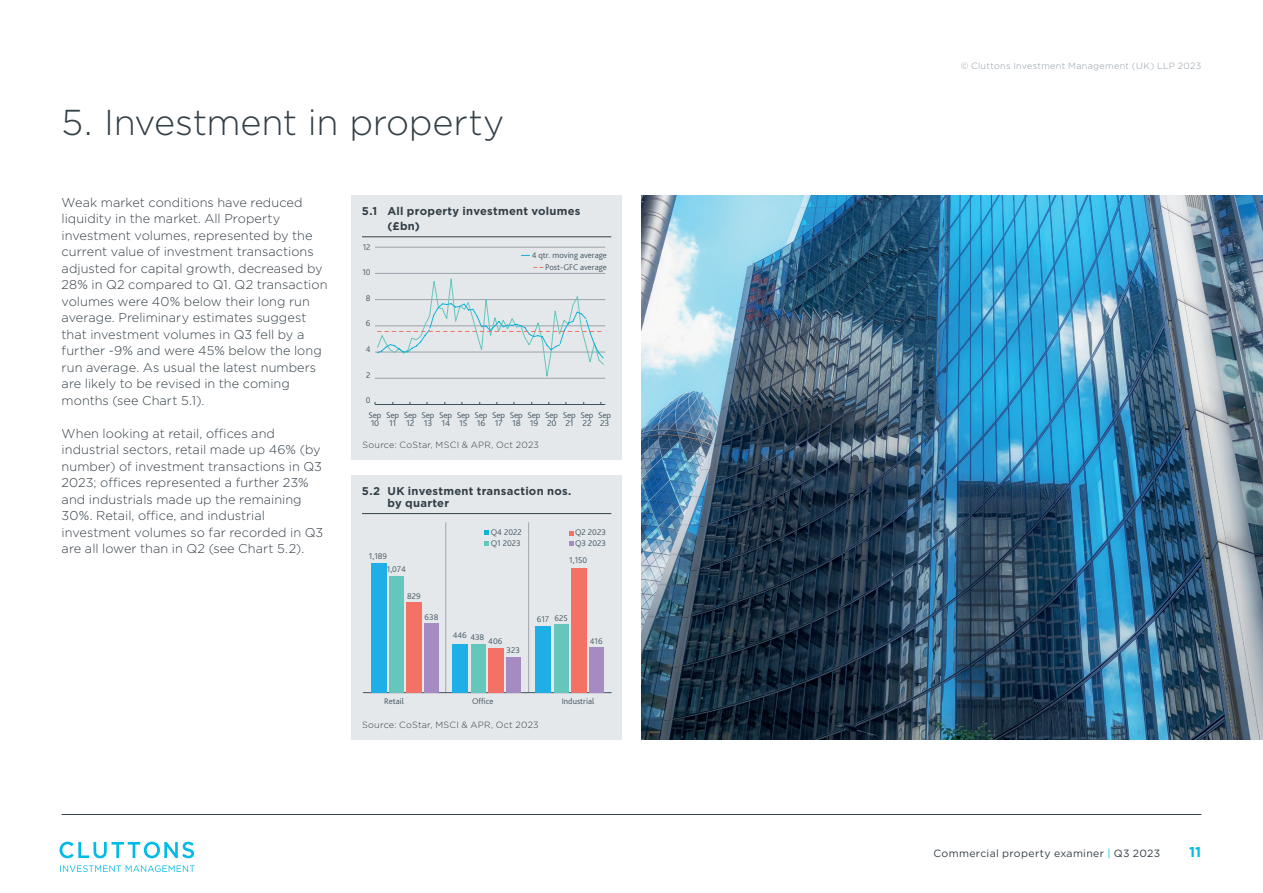
<style>
.page{position:relative;width:1263px;height:893px;background:#fff}
.page>*{position:absolute;margin:0;border:0;box-sizing:border-box;transform-origin:0 0}
.t1{font:300 36px "Gotham";letter-spacing:-.005em;color:#333f47}
.t2{font:700 14.25px "Gotham";color:#00bbe6}
.t3{font:300 12.75px/16.5px "Gotham";color:#333f47}
.t4{font:700 11.25px/15px "Gotham";letter-spacing:.02em;color:#333f47}
.t5{font:10.5px "Gotham";letter-spacing:.035em;color:#333f47}
.t6{font:300 9px "Gotham";letter-spacing:.03em;color:#333f47}
.t7{font:300 9px "Gotham";letter-spacing:.04em;color:#8e99a2}
.t8{font:300 8.7px/8.2px "Bliss 2";letter-spacing:-.02em;color:#3f535e;scale:1.07 1}
.t9{font:300 8.7px/12px "Bliss 2";color:#3f535e;text-align:right}
.t10{font:300 8.7px "Bliss 2";letter-spacing:-.02em;color:#3f535e}
.t11{font:300 8.55px/10.9px "Bliss 2";color:#3f535e}
.s1{color:#00bbe6}
</style>
<div class="page">
<div style="left:351px;top:196px;width:271px;height:264px;background:#e5e8eb"></div>
<hr style="left:362px;top:237px;width:249px;height:1px;background:#333f47">
<hr style="left:375px;top:247px;width:230px;height:1px;background:#9ba2aa">
<hr style="left:375px;top:404px;width:230px;height:1px;background:#3f535e">
<svg style="left:375px;top:267px;width:230px;height:112px"></svg>
<div style="left:351px;top:475px;width:271px;height:265px;background:#e5e8eb"></div>
<hr style="left:362px;top:513px;width:249px;height:1px;background:#333f47">
<hr style="left:445px;top:522px;width:1px;height:171px;background:#a0a5ad">
<hr style="left:528px;top:522px;width:1px;height:171px;background:#a0a5ad">
<svg style="left:485px;top:530px;width:4px;height:5px"></svg>
<svg style="left:485px;top:541px;width:4px;height:5px"></svg>
<svg style="left:569px;top:531px;width:4px;height:4px"></svg>
<hr style="left:363px;top:692px;width:249px;height:1px;background:#3f535e">
<svg style="left:569px;top:541px;width:4px;height:5px"></svg>
<div style="left:536px;top:626px;width:15px;height:67px;background:#1dafe5"></div>
<div style="left:453px;top:644px;width:15px;height:49px;background:#1dafe5"></div>
<div style="left:371px;top:563px;width:15px;height:130px;background:#1dafe5"></div>
<div style="left:554px;top:624px;width:14px;height:69px;background:#65c6bc"></div>
<div style="left:471px;top:645px;width:14px;height:48px;background:#65c6bc"></div>
<div style="left:389px;top:576px;width:15px;height:117px;background:#65c6bc"></div>
<div style="left:571px;top:568px;width:16px;height:125px;background:#f37265"></div>
<div style="left:488px;top:648px;width:16px;height:45px;background:#f37265"></div>
<div style="left:406px;top:602px;width:16px;height:91px;background:#f37265"></div>
<div style="left:589px;top:648px;width:15px;height:45px;background:#a58bc1"></div>
<div style="left:506px;top:657px;width:15px;height:36px;background:#a58bc1"></div>
<div style="left:424px;top:623px;width:15px;height:70px;background:#a58bc1"></div>
<svg style="left:60px;top:842px;width:134px;height:16px"></svg>
<svg style="left:60px;top:865px;width:135px;height:7px"></svg>
<hr style="left:62px;top:814px;width:1139px;height:1px;background:#333f47">
<img style="left:641px;top:196px;width:622px;height:544px">
<h1 class="t1" style="left:62px;top:100px;width:444px">5. Investment in property</h1>
<p class="t3" style="left:62px;top:193px;width:267px">Weak market conditions have reduced liquidity in the market. All Property investment volumes, represented by the current value of investment transactions adjusted for capital growth, decreased by 28% in Q2 compared to Q1. Q2 transaction volumes were 40% below their long run average. Preliminary estimates suggest that investment volumes in Q3 fell by a further -9% and were 45% below the long run average. As usual the latest numbers are likely to be revised in the coming months (see Chart 5.1).</p>
<p class="t3" style="left:62px;top:424px;width:263px">When looking at retail, offices and industrial sectors, retail made up 46% (by number) of investment transactions in Q3<br>2023; offices represented a further 23% and industrials made up the remaining 30%. Retail, office, and industrial investment volumes so far recorded in Q3 are all lower than in Q2 (see Chart 5.2).</p>
<p class="t4" style="left:387px;top:204px;width:195px;text-indent:-26px">5.1 All property investment volumes (£bn)</p>
<p class="t10" style="left:363px;top:241px;width:9px">12</p>
<p class="t10" style="left:362px;top:267px;width:10px">10</p>
<p class="t10" style="left:366px;top:292px;width:6px">8</p>
<p class="t10" style="left:366px;top:318px;width:6px">6</p>
<p class="t10" style="left:366px;top:344px;width:6px">4</p>
<p class="t10" style="left:366px;top:369px;width:6px">2</p>
<p class="t10" style="left:366px;top:395px;width:6px">0</p>
<p class="t9" style="left:532px;top:249px;width:77px">4 qtr. moving average<br>Post-GFC average</p>
<p class="t8" style="left:368px;top:411px;width:14px">Sep<br>10</p>
<p class="t8" style="left:386px;top:411px;width:14px;text-align:center">Sep<br>11</p>
<p class="t8" style="left:404px;top:411px;width:14px">Sep<br>12</p>
<p class="t8" style="left:421px;top:411px;width:14px">Sep<br>13</p>
<p class="t8" style="left:439px;top:411px;width:14px">Sep<br>14</p>
<p class="t8" style="left:457px;top:411px;width:14px">Sep<br>15</p>
<p class="t8" style="left:474px;top:411px;width:14px">Sep<br>16</p>
<p class="t8" style="left:492px;top:411px;width:14px;text-align:center">Sep<br>17</p>
<p class="t8" style="left:510px;top:411px;width:14px">Sep<br>18</p>
<p class="t8" style="left:527px;top:411px;width:14px">Sep<br>19</p>
<p class="t8" style="left:545px;top:411px;width:14px">Sep<br>20</p>
<p class="t8" style="left:563px;top:411px;width:14px">Sep<br>21</p>
<p class="t8" style="left:580px;top:411px;width:14px">Sep<br>22</p>
<p class="t8" style="left:598px;top:411px;width:14px">Sep<br>23</p>
<p class="t6" style="left:362px;top:439px;width:178px">Source: CoStar, MSCI &amp; APR, Oct 2023</p>
<p class="t4" style="left:387px;top:485px;width:185px;line-height:12px;text-indent:-26px">5.2 UK investment transaction nos. by quarter</p>
<p class="t11" style="left:369px;top:550px;width:20px">1,189</p>
<p class="t11" style="left:387px;top:563px;width:20px">1,074</p>
<p class="t11" style="left:407px;top:590px;width:15px">829</p>
<p class="t11" style="left:425px;top:611px;width:15px">638</p>
<p class="t11" style="left:491px;top:527px;width:33px">Q4 2022<br>Q1 2023</p>
<p class="t11" style="left:575px;top:527px;width:33px">Q2 2023<br>Q3 2023</p>
<p class="t11" style="left:569px;top:555px;width:20px">1,150</p>
<p class="t11" style="left:537px;top:613px;width:32px">617 625</p>
<p class="t11" style="left:453px;top:629px;width:16px">446</p>
<p class="t11" style="left:470px;top:632px;width:15px">438</p>
<p class="t11" style="left:488px;top:636px;width:16px">406</p>
<p class="t11" style="left:590px;top:635px;width:14px">416</p>
<p class="t11" style="left:507px;top:644px;width:15px">323</p>
<p class="t11" style="left:384px;top:695px;width:21px">Retail</p>
<p class="t11" style="left:472px;top:695px;width:23px">Office</p>
<p class="t11" style="left:562px;top:695px;width:34px">Industrial</p>
<p class="t6" style="left:362px;top:719px;width:178px">Source: CoStar, MSCI &amp; APR, Oct 2023</p>
<p class="t7" style="left:961px;top:60px;width:242px">© Cluttons Investment Management (UK) LLP 2023</p>
<p class="t5" style="left:933px;top:846px;width:228px">Commercial property examiner <span class="s1">|</span> Q3 2023</p>
<p class="t2" style="left:1189px;top:842px;width:14px">11</p>
</div>
